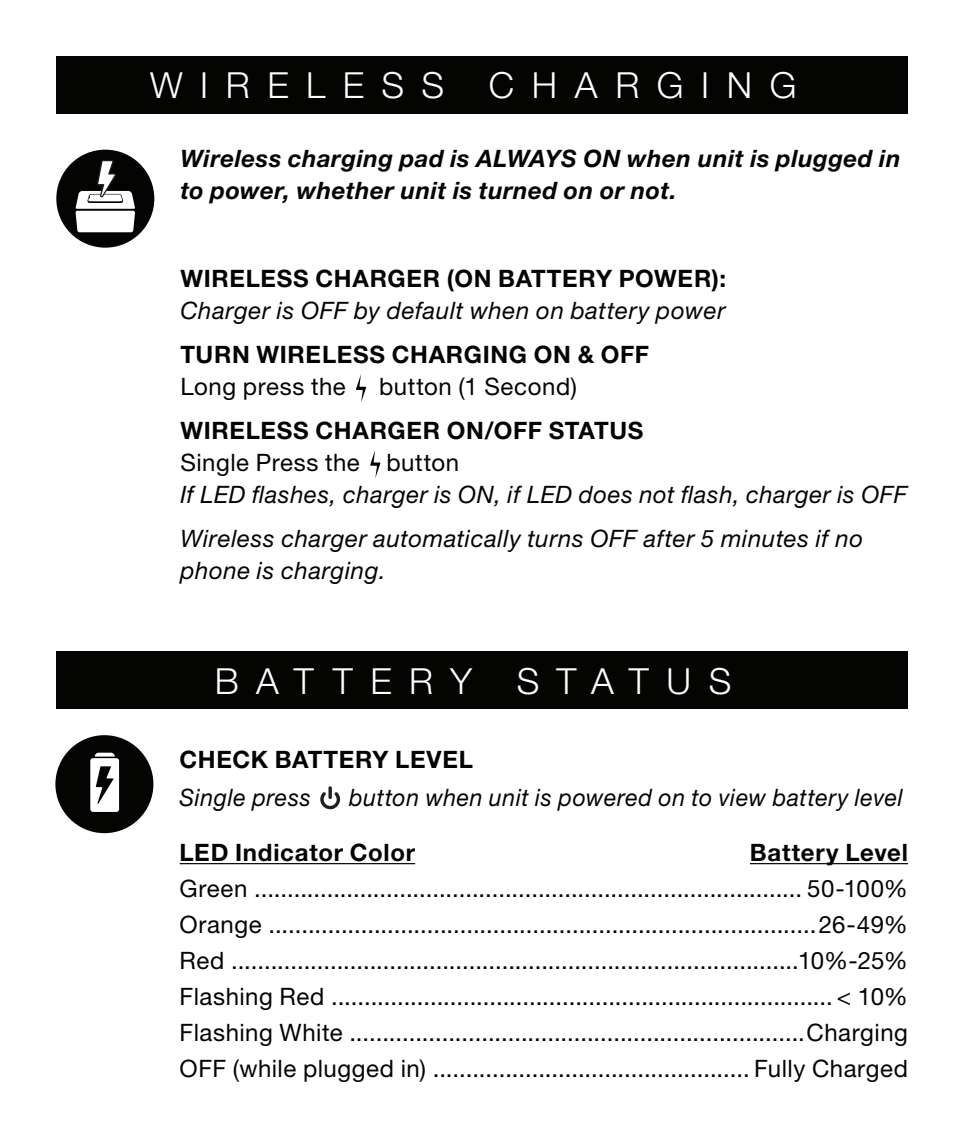
<style>
.page{position:relative;width:964px;height:1134px;background:#fff}
.page>*{position:absolute;margin:0;border:0;box-sizing:border-box;transform-origin:0 0}
.t1{font:300 36px "Helvetica Neue LT Std";letter-spacing:.485em;color:#fff}
.t2{font:24px/36px "Helvetica Neue LT Std";letter-spacing:.02em;color:#040503;text-align:justify}
.t3{font:italic 24px/44px "Helvetica Neue LT Std";letter-spacing:.025em;color:#040503}
.t4{font:700 24px "Helvetica Neue LT Std";letter-spacing:.03em;color:#040503}
.t5{font:italic 700 24px/32px "Helvetica Neue LT Std";letter-spacing:.02em;color:#040503}
.t6{font:italic 24px "Helvetica Neue LT Std";letter-spacing:.025em;color:#040503;scale:.96 1}
</style>
<div class="page">
<div style="left:56px;top:56px;width:851px;height:58px;background:#040503"></div>
<div style="left:56px;top:150px;width:98px;height:98px;background:#040503;border-radius:50%"></div>
<div style="left:56px;top:651px;width:851px;height:58px;background:#040503"></div>
<div style="left:55px;top:735px;width:98px;height:98px;background:#040503;border-radius:50%"></div>
<div style="left:90px;top:758px;width:29px;height:54px;background:#fff;border-radius:3px"></div>
<svg style="left:95px;top:753px;width:20px;height:4px"></svg>
<svg style="left:96px;top:766px;width:18px;height:38px"></svg>
<hr style="left:750px;top:863px;width:158px;height:1px;background:#040503">
<hr style="left:180px;top:863px;width:235px;height:1px;background:#040503">
<svg style="left:320px;top:786px;width:20px;height:24px"></svg>
<svg style="left:76px;top:160px;width:59px;height:72px"></svg>
<svg style="left:356px;top:374px;width:10px;height:28px"></svg>
<svg style="left:370px;top:450px;width:10px;height:28px"></svg>
<h1 class="t1" style="left:150px;top:64px;width:648px">WIRELESS CHARGING</h1>
<p class="t5" style="left:180px;top:142px;width:722px">Wireless charging pad is ALWAYS ON when unit is plugged in to power, whether unit is turned on or not.</p>
<p class="t4" style="left:180px;top:263px;width:547px">WIRELESS CHARGER (ON BATTERY POWER):</p>
<p class="t3" style="left:180px;top:288px;width:546px">Charger is OFF by default when on battery power</p>
<p class="t4" style="left:180px;top:339px;width:470px">TURN WIRELESS CHARGING ON &amp; OFF</p>
<p class="t2" style="left:180px;top:368px;width:167px">Long press the</p>
<p class="t2" style="left:379px;top:368px;width:199px">button (1 Second)</p>
<p class="t4" style="left:180px;top:415px;width:465px">WIRELESS CHARGER ON/OFF STATUS</p>
<p class="t2" style="left:180px;top:444px;width:280px">Single Press the button</p>
<p class="t3" style="left:180px;top:472px;width:728px">If LED flashes, charger is ON, if LED does not flash, charger is OFF<br>Wireless charger automatically turns OFF after 5 minutes if no</p>
<p class="t3" style="left:180px;top:548px;width:207px">phone is charging.</p>
<h1 class="t1" style="left:215px;top:659px;width:518px">BATTERY STATUS</h1>
<p class="t4" style="left:179px;top:745px;width:295px">CHECK BATTERY LEVEL</p>
<p class="t6" style="left:179px;top:783px;width:138px">Single press</p>
<p class="t6" style="left:349px;top:783px;width:578px">button when unit is powered on to view battery level</p>
<p class="t4" style="left:750px;top:838px;width:159px">Battery Level</p>
<p class="t2" style="left:180px;top:870px;width:730px">Green ................................................................................... 50-100% Orange ...................................................................................26-49% Red ......................................................................................10%-25% Flashing Red ............................................................................ &lt; 10% Flashing White .....................................................................Charging OFF (while plugged in) ................................................ Fully Charged</p>
<p class="t4" style="left:180px;top:838px;width:237px">LED Indicator Color</p>
</div>
